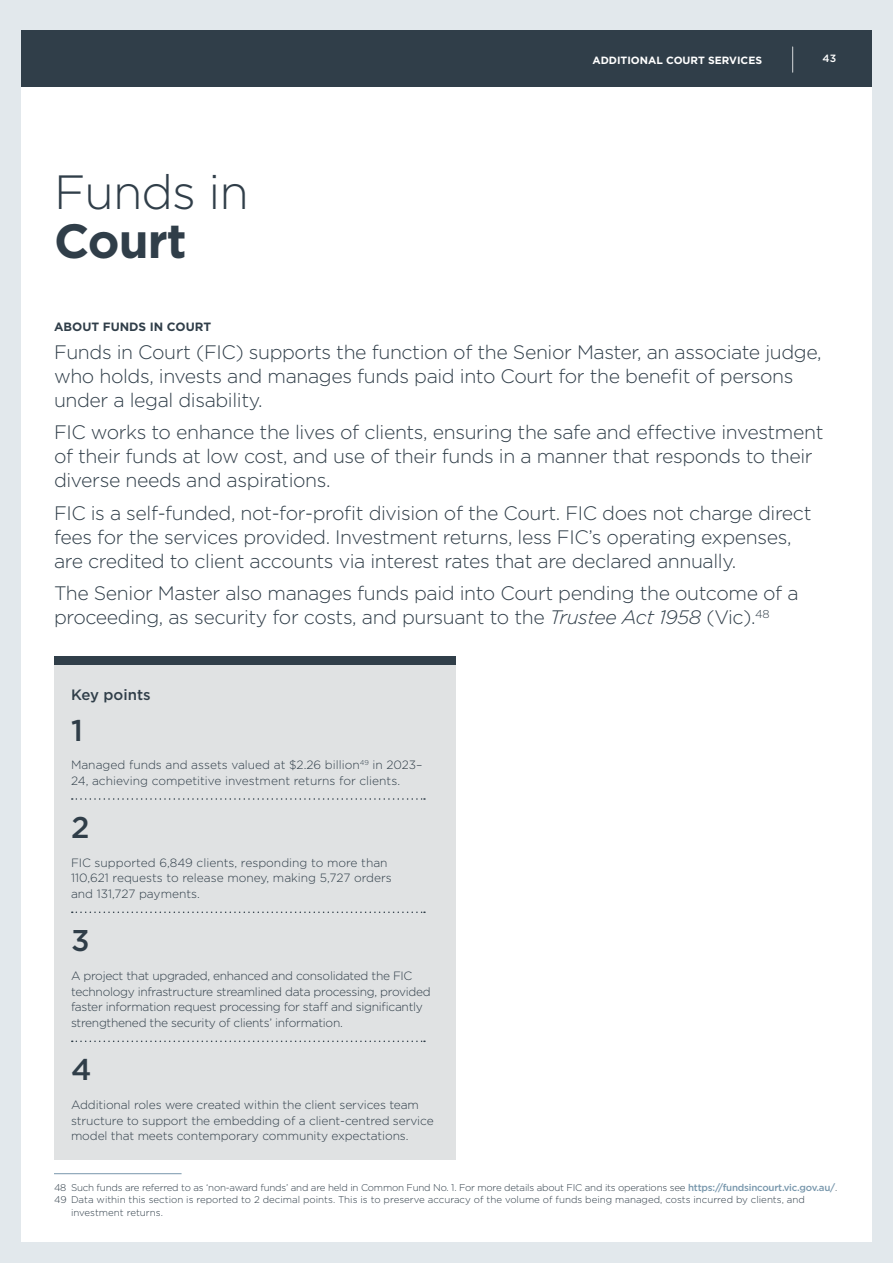
<style>
.page{position:relative;width:893px;height:1263px;background:#e2e8ec}
.page>*{position:absolute;margin:0;border:0;box-sizing:border-box;transform-origin:0 0}
.t1{font:300 48px "Gotham";letter-spacing:-.02em;color:#303e49}
.t2{font:700 48px "Gotham";letter-spacing:-.02em;color:#303e49}
.t3{font:500 30px "Gotham";color:#303e49}
.t4{font:300 19.5px/24px "Gotham";letter-spacing:-.02em;color:#303e49}
.t5{font:500 15px "Gotham";color:#303e49}
.t6{font:300 12px/15.8px "Gotham";letter-spacing:-.01em;color:#303e49}
.t7{font:700 12px "Gotham";color:#303e49}
.t8{font:700 10.5px "Gotham";color:#fff}
.t9{font:500 10.5px "Gotham";color:#fff}
.t10{font:300 9.75px "Gotham";letter-spacing:-.01em;color:#303e49}
.s1{font-style:italic}
.s2{font-weight:500;color:#7897ac}
</style>
<div class="page">
<div style="left:21px;top:87px;width:851px;height:1155px;background:#fff"></div>
<div style="left:21px;top:30px;width:851px;height:57px;background:#303e49"></div>
<div style="left:54px;top:657px;width:401px;height:8px;background:#303e49"></div>
<div style="left:54px;top:665px;width:401px;height:495px;background:#e0e2e3"></div>
<hr style="left:54px;top:1173px;width:128px;height:1px;background:#7897ac">
<svg style="left:72px;top:798px;width:353px;height:2px"></svg>
<svg style="left:72px;top:911px;width:353px;height:2px"></svg>
<svg style="left:72px;top:1040px;width:353px;height:2px"></svg>
<svg style="left:792px;top:47px;width:1px;height:25px"></svg>
<h1 class="t1" style="left:54px;top:161px;width:196px">Funds in</h1>
<h1 class="t2" style="left:54px;top:209px;width:134px">Court</h1>
<p class="t8" style="left:592px;top:53px;width:171px">ADDITiONAL COURT SERVICES</p>
<p class="t9" style="left:823px;top:52px;width:15px">43</p>
<p class="t7" style="left:54px;top:318px;width:159px">ABOUT FUNDS IN COURT</p>
<p class="t4" style="left:54px;top:339px;width:769px">Funds in Court (FIC) supports the function of the Senior Master, an associate judge, who holds, invests and manages funds paid into Court for the benefit of persons under a legal disability.</p>
<p class="t4" style="left:54px;top:420px;width:771px">FIC works to enhance the lives of clients, ensuring the safe and effective investment of their funds at low cost, and use of their funds in a manner that responds to their diverse needs and aspirations.</p>
<p class="t4" style="left:54px;top:500px;width:759px">FIC is a self-funded, not-for-profit division of the Court. FIC does not charge direct fees for the services provided. Investment returns, less FIC’s operating expenses, are credited to client accounts via interest rates that are declared annually.</p>
<p class="t4" style="left:54px;top:581px;width:746px">The Senior Master also manages funds paid into Court pending the outcome of a proceeding, as security for costs, and pursuant to the <span class="s1">Trustee Act 1958</span> (Vic).<sup>48</sup></p>
<p class="t5" style="left:71px;top:685px;width:81px">Key points</p>
<h2 class="t3" style="left:71px;top:710px;width:13px">1</h2>
<p class="t6" style="left:71px;top:756px;width:353px">Managed funds and assets valued at $2.26 billion<sup>49</sup> in 2023–<br>24, achieving competitive investment returns for clients.</p>
<h2 class="t3" style="left:71px;top:808px;width:20px">2</h2>
<p class="t6" style="left:71px;top:854px;width:322px">FIC supported 6,849 clients, responding to more than<br>110,621 requests to release money, making 5,727 orders and 131,727 payments.</p>
<h2 class="t3" style="left:71px;top:921px;width:20px">3</h2>
<p class="t6" style="left:71px;top:967px;width:361px">A project that upgraded, enhanced and consolidated the FIC technology infrastructure streamlined data processing, provided faster information request processing for staff and significantly strengthened the security of clients’ information.</p>
<h2 class="t3" style="left:71px;top:1050px;width:22px">4</h2>
<p class="t6" style="left:71px;top:1096px;width:364px">Additional roles were created within the client services team structure to support the embedding of a client-centred service model that meets contemporary community expectations.</p>
<p class="t10" style="left:54px;top:1181px;width:785px">48 Such funds are referred to as ‘non-award funds’ and are held in Common Fund No. 1. For more details about FIC and its operations see <span class="s2">https://fundsincourt.vic.gov.au/</span>.</p>
<p class="t10" style="left:54px;top:1194px;width:752px">49 Data within this section is reported to 2 decimal points. This is to preserve accuracy of the volume of funds being managed, costs incurred by clients, and</p>
<p class="t10" style="left:71px;top:1206px;width:93px">investment returns.</p>
</div>
